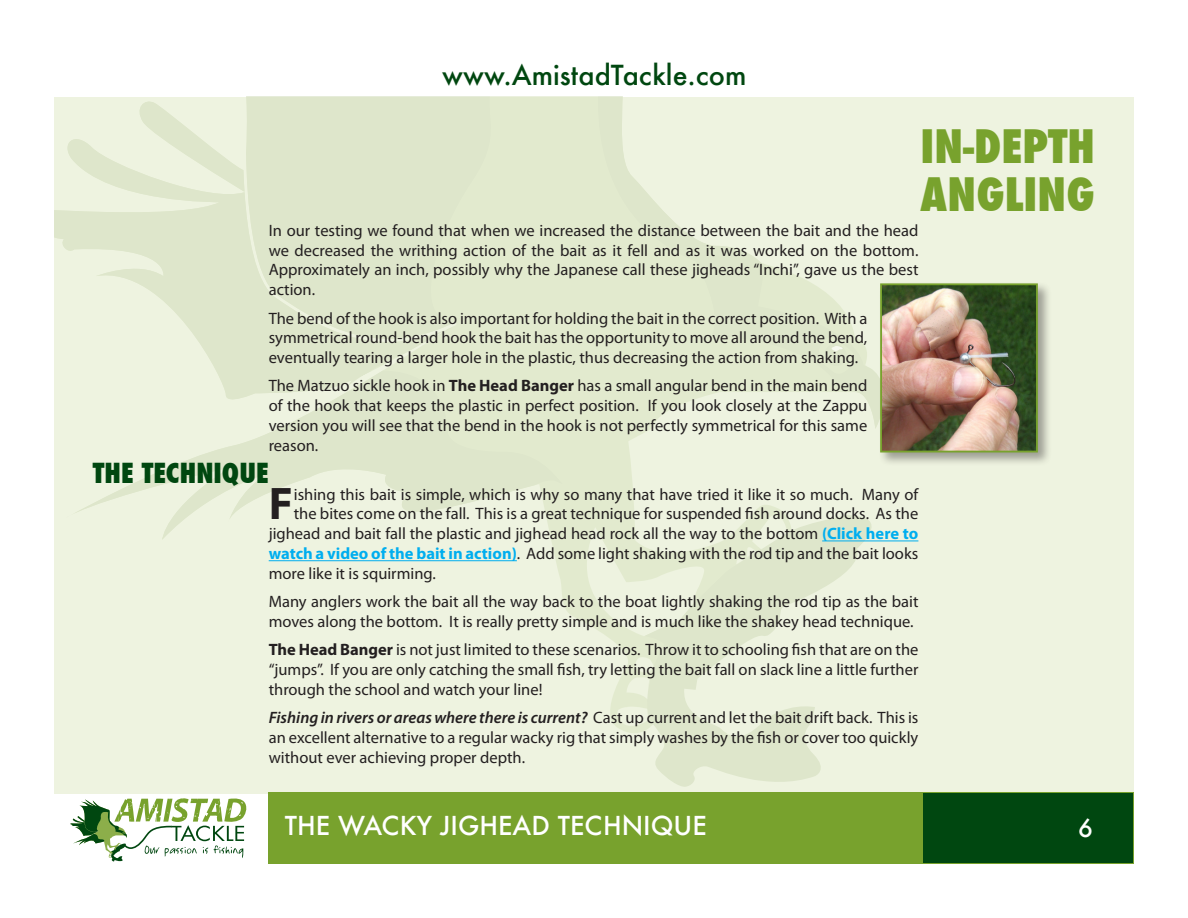
<style>
.page{position:relative;width:1188px;height:918px;background:#fff}
.page>*{position:absolute;margin:0;border:0;box-sizing:border-box;transform-origin:0 0}
.t1{font:700 45.9px "Myriad Pro";color:#231f20}
.t2{font:800 condensed 45px/48px "Futura";color:#78a22d}
.t3{font:500 27px "Futura";color:#004710}
.t4{font:800 condensed 27px "Futura";color:#004710}
.t5{font:500 25.5px "Futura";color:#fff}
.t6{font:500 24px "Futura";color:#fff}
.t7{font:16.5px/19.8px "Myriad Pro";color:#231f20;text-align:justify}
.s1{font-weight:700}
.s2{font-weight:700;color:#00aeef}
.s3{font-weight:600;font-style:italic}
</style>
<div class="page">
<div style="left:54px;top:97px;width:1079px;height:696px;background:#eef3e0"></div>
<svg style="left:551px;top:540px;width:91px;height:193px"></svg>
<svg style="left:618px;top:693px;width:24px;height:34px"></svg>
<svg style="left:54px;top:96px;width:824px;height:444px;fill:#e2eace"></svg>
<svg style="left:642px;top:515px;width:254px;height:278px"></svg>
<svg style="left:638px;top:619px;width:42px;height:67px"></svg>
<div style="left:816px;top:334px;width:42px;height:42px;background:#dee6cb"></div>
<div style="left:878px;top:281px;width:174px;height:186px;background:#231f20;opacity:.4"></div>
<img style="left:883px;top:286px;width:152px;height:164px">
<div style="left:880px;top:283px;width:158px;height:170px;border:2px solid #78a22d"></div>
<hr style="left:822px;top:541px;width:96px;height:1px;background:#00aeef">
<hr style="left:269px;top:560px;width:248px;height:1px;background:#00aeef">
<div style="left:269px;top:793px;width:865px;height:71px;background:#78a22d"></div>
<svg style="left:70px;top:798px;width:177px;height:64px"></svg>
<div style="left:924px;top:793px;width:209px;height:70px;background:#004710"></div>
<h3 class="t3" style="left:442px;top:56px;width:306px">www.AmistadTackle.com</h3>
<h2 class="t2" style="left:920px;top:122px;width:176px">IN-DEPTH<br>ANGLING</h2>
<p class="t7" style="left:269px;top:220px;width:651px">In our testing we found that when we increased the distance between the bait and the head we decreased the writhing action of the bait as it fell and as it was worked on the bottom.<br>Approximately an inch, possibly why the Japanese call these jigheads “Inchi”, gave us the best action.</p>
<p class="t7" style="left:269px;top:308px;width:600px">The bend of the hook is also important for holding the bait in the correct position. With a symmetrical round-bend hook the bait has the opportunity to move all around the bend, eventually tearing a larger hole in the plastic, thus decreasing the action from shaking.</p>
<p class="t7" style="left:269px;top:376px;width:600px">The Matzuo sickle hook in <span class="s1">The Head Banger</span> has a small angular bend in the main bend of the hook that keeps the plastic in perfect position. If you look closely at the Zappu version you will see that the bend in the hook is not perfectly symmetrical for this same reason.</p>
<p class="t4" style="left:93px;top:455px;width:177px">THE TECHNIQUE</p>
<p class="t1" style="left:269px;top:474px;width:26px">F</p>
<p class="t7" style="left:294px;top:484px;width:626px">ishing this bait is simple, which is why so many that have tried it like it so much. Many of</p>
<p class="t7" style="left:294px;top:504px;width:626px">the bites come on the fall. This is a great technique for suspended fish around docks. As the</p>
<p class="t7" style="left:269px;top:524px;width:651px">jighead and bait fall the plastic and jighead head rock all the way to the bottom <span class="s2">(Click here to</span></p>
<p class="t7" style="left:269px;top:543px;width:651px"><span class="s2">watch a video of the bait in action)</span>. Add some light shaking with the rod tip and the bait looks</p>
<p class="t7" style="left:269px;top:563px;width:169px">more like it is squirming.</p>
<p class="t7" style="left:269px;top:591px;width:651px">Many anglers work the bait all the way back to the boat lightly shaking the rod tip as the bait moves along the bottom. It is really pretty simple and is much like the shakey head technique.</p>
<p class="t7" style="left:269px;top:640px;width:651px"><span class="s1">The Head Banger</span> is not just limited to these scenarios. Throw it to schooling fish that are on the “jumps”. If you are only catching the small fish, try letting the bait fall on slack line a little further through the school and watch your line!</p>
<p class="t7" style="left:269px;top:708px;width:651px"><span class="s3">Fishing in rivers or areas where there is current?</span> Cast up current and let the bait drift back. This is an excellent alternative to a regular wacky rig that simply washes by the fish or cover too quickly without ever achieving proper depth.</p>
<h3 class="t5" style="left:285px;top:808px;width:423px">THE WACKY JIGHEAD TECHNIQUE</h3>
<h3 class="t6" style="left:1078px;top:811px;width:16px">6</h3>
</div>
